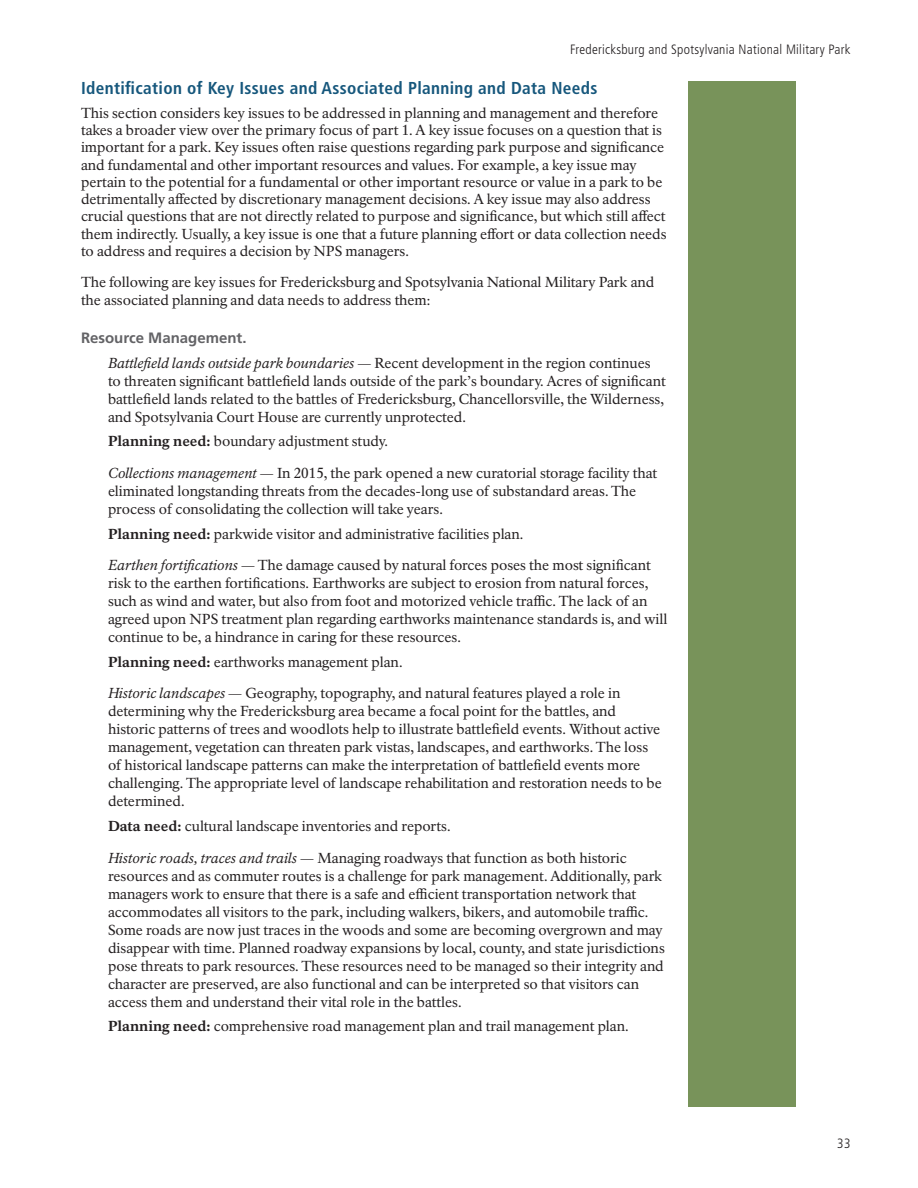
<style>
.page{position:relative;width:918px;height:1188px;background:#fff}
.page>*{position:absolute;margin:0;border:0;box-sizing:border-box;transform-origin:0 0}
.t1{font:700 condensed 17.25px "Frutiger LT Std";letter-spacing:.02em;color:#16577c}
.t2{font:700 15px "Frutiger LT Std";color:#636366}
.t3{font:14.25px/18px "NPS Rawlinson OT";letter-spacing:-.005em;color:#231f20}
.t4{font:300 condensed 13.5px "Frutiger LT Std";letter-spacing:.02em;color:#231f20}
.s1{font-style:italic}
.s2{font-weight:800}
</style>
<div class="page">
<div style="left:688px;top:81px;width:108px;height:1026px;background:#78935a"></div>
<p class="t4" style="left:570px;top:42px;width:282px">Fredericksburg and Spotsylvania National Military Park</p>
<h4 class="t1" style="left:81px;top:78px;width:518px">Identifcation of Key Issues and Associated Planning and Data Needs</h4>
<p class="t3" style="left:81px;top:105px;width:587px;line-height:17.2px">This section considers key issues to be addressed in planning and management and therefore takes a broader view over the primary focus of part 1. A key issue focuses on a question that is important for a park. Key issues often raise questions regarding park purpose and signifcance and fundamental and other important resources and values. For example, a key issue may pertain to the potential for a fundamental or other important resource or value in a park to be detrimentally afected by discretionary management decisions. A key issue may also address crucial questions that are not directly related to purpose and signifcance, but which still afect them indirectly. Usually, a key issue is one that a future planning efort or data collection needs to address and requires a decision by NPS managers.</p>
<p class="t3" style="left:81px;top:273px;width:575px">The following are key issues for Fredericksburg and Spotsylvania National Military Park and the associated planning and data needs to address them:</p>
<h5 class="t2" style="left:81px;top:329px;width:167px">Resource Management.</h5>
<p class="t3" style="left:108px;top:354px;width:559px"><span class="s1">Battlefeld lands outside park boundaries</span> — Recent development in the region continues to threaten signifcant battlefeld lands outside of the park’s boundary. Acres of signifcant battlefeld lands related to the battles of Fredericksburg, Chancellorsville, the Wilderness, and Spotsylvania Court House are currently unprotected.</p>
<p class="t3" style="left:108px;top:433px;width:282px"><span class="s2">Planning need:</span> boundary adjustment study.</p>
<p class="t3" style="left:108px;top:464px;width:551px"><span class="s1">Collections management</span> — In 2015, the park opened a new curatorial storage facility that eliminated longstanding threats from the decades-long use of substandard areas. The process of consolidating the collection will take years.</p>
<p class="t3" style="left:108px;top:525px;width:417px"><span class="s2">Planning need:</span> parkwide visitor and administrative facilities plan.</p>
<p class="t3" style="left:108px;top:556px;width:561px"><span class="s1">Earthen fortifcations</span> — The damage caused by natural forces poses the most signifcant risk to the earthen fortifcations. Earthworks are subject to erosion from natural forces, such as wind and water, but also from foot and motorized vehicle trafc. The lack of an agreed upon NPS treatment plan regarding earthworks maintenance standards is, and will continue to be, a hindrance in caring for these resources.</p>
<p class="t3" style="left:108px;top:653px;width:296px"><span class="s2">Planning need:</span> earthworks management plan.</p>
<p class="t3" style="left:108px;top:685px;width:555px"><span class="s1">Historic landscapes</span> — Geography, topography, and natural features played a role in determining why the Fredericksburg area became a focal point for the battles, and historic patterns of trees and woodlots help to illustrate battlefeld events. Without active management, vegetation can threaten park vistas, landscapes, and earthworks. The loss of historical landscape patterns can make the interpretation of battlefeld events more challenging. The appropriate level of landscape rehabilitation and restoration needs to be determined.</p>
<p class="t3" style="left:108px;top:817px;width:344px"><span class="s2">Data need:</span> cultural landscape inventories and reports.</p>
<p class="t3" style="left:108px;top:849px;width:558px"><span class="s1">Historic roads, traces and trails</span> — Managing roadways that function as both historic resources and as commuter routes is a challenge for park management. Additionally, park managers work to ensure that there is a safe and efcient transportation network that accommodates all visitors to the park, including walkers, bikers, and automobile trafc.<br>Some roads are now just traces in the woods and some are becoming overgrown and may disappear with time. Planned roadway expansions by local, county, and state jurisdictions pose threats to park resources. These resources need to be managed so their integrity and character are preserved, are also functional and can be interpreted so that visitors can access them and understand their vital role in the battles.</p>
<p class="t3" style="left:108px;top:1018px;width:522px"><span class="s2">Planning need:</span> comprehensive road management plan and trail management plan.</p>
<p class="t4" style="left:837px;top:1135px;width:15px">33</p>
</div>
